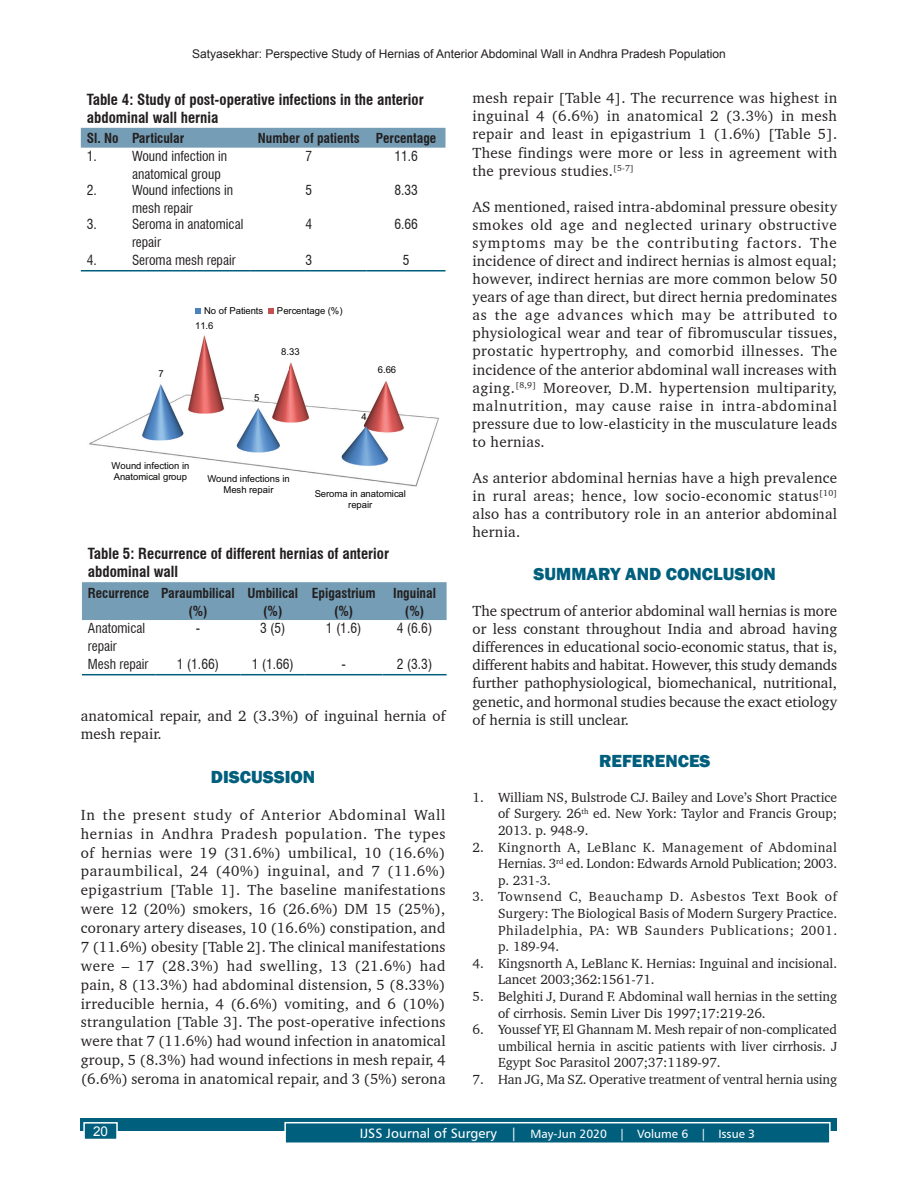
<style>
.page{position:relative;width:918px;height:1188px;background:#fff}
.page>*{position:absolute;margin:0;border:0;box-sizing:border-box;transform-origin:0 0}
.t1{font:800 18px "Franklin Gothic";color:#005f7d}
.TX{font:15px/18.1px "Charter BT";letter-spacing:.02em;color:#231f20;text-align:justify}
.TT{font:700 condensed 15px/18px "Swiss 721 BT";color:#231f20}
.REF{font:13.5px/16.6px "Charter BT";color:#231f20;text-align:justify}
.TB{font:condensed 13.5px/18px "Swiss 721 BT";color:#231f20}
.TCH{font:700 condensed 13.5px/18px "Swiss 721 BT";color:#231f20;text-align:center}
.TBL{font:condensed 13.5px "Swiss 721 BT";color:#231f20}
.t2{font:13.5px "Arial";color:#fff}
.t3{font:12px "Arial";color:#231f20}
.t4{font:12px "Humanist 777 BT Roman B";color:#fff}
.t5{font:9.45px/11.4px "Arial";color:#050504;text-align:center}
.s1{font-size:13.5px}
</style>
<div class="page">
<div style="left:81px;top:1119px;width:756px;height:12px;background:#005f7d"></div>
<div style="left:285px;top:1123px;width:545px;height:20px;background:#005f7d"></div>
<div style="left:284px;top:1122px;width:547px;height:22px;border:2px solid #fff"></div>
<div style="left:84px;top:1123px;width:33px;height:16px;background:#005f7d"></div>
<div style="left:83px;top:1122px;width:35px;height:18px;border:2px solid #fff"></div>
<div style="left:81px;top:128px;width:365px;height:20px;background:#759eb6"></div>
<hr style="left:81px;top:270px;width:45px;height:2px;background:#005f7d">
<hr style="left:126px;top:270px;width:125px;height:2px;background:#005f7d">
<hr style="left:251px;top:270px;width:116px;height:2px;background:#005f7d">
<hr style="left:367px;top:270px;width:79px;height:2px;background:#005f7d">
<img style="left:89px;top:335px;width:350px;height:152px">
<svg style="left:196px;top:308px;width:5px;height:5px"></svg>
<svg style="left:269px;top:308px;width:5px;height:5px"></svg>
<div style="left:82px;top:582px;width:365px;height:38px;background:#759eb6"></div>
<hr style="left:82px;top:674px;width:73px;height:1px;background:#005f7d">
<hr style="left:155px;top:674px;width:86px;height:1px;background:#005f7d">
<hr style="left:241px;top:674px;width:64px;height:1px;background:#005f7d">
<hr style="left:305px;top:674px;width:78px;height:1px;background:#005f7d">
<hr style="left:383px;top:674px;width:64px;height:1px;background:#005f7d">
<p class="t3" style="left:192px;top:46px;width:535px">Satyasekhar: Perspective Study of Hernias of Anterior Abdominal Wall in Andhra Pradesh Population</p>
<p class="TT" style="left:87px;top:90px;width:339px">Table 4: Study of post-operative infections in the anterior abdominal wall hernia</p>
<p class="TCH" style="left:87px;top:129px;width:33px">Sl. No</p>
<p class="TCH" style="left:132px;top:129px;width:54px">Particular</p>
<p class="TCH" style="left:258px;top:129px;width:103px">Number of patients</p>
<p class="TCH" style="left:376px;top:129px;width:62px">Percentage</p>
<p class="TB" style="left:87px;top:147px;width:12px">1.</p>
<p class="TB" style="left:132px;top:147px;width:97px">Wound infection in anatomical group</p>
<p class="TB" style="left:305px;top:147px;width:8px">7</p>
<p class="TB" style="left:394px;top:147px;width:25px">11.6</p>
<p class="TB" style="left:87px;top:181px;width:12px">2.</p>
<p class="TB" style="left:132px;top:181px;width:103px">Wound infections in mesh repair</p>
<p class="TB" style="left:305px;top:181px;width:8px">5</p>
<p class="TB" style="left:394px;top:181px;width:25px">8.33</p>
<p class="TB" style="left:87px;top:215px;width:12px">3.</p>
<p class="TB" style="left:132px;top:215px;width:113px">Seroma in anatomical repair</p>
<p class="TB" style="left:305px;top:215px;width:8px">4</p>
<p class="TB" style="left:394px;top:215px;width:25px">6.66</p>
<p class="TBL" style="left:87px;top:252px;width:12px">4.</p>
<p class="TBL" style="left:132px;top:252px;width:105px">Seroma mesh repair</p>
<p class="TBL" style="left:305px;top:252px;width:8px">3</p>
<p class="TBL" style="left:403px;top:252px;width:8px">5</p>
<p class="TX" style="left:472px;top:89px;width:366px">mesh repair [Table 4]. The recurrence was highest in inguinal 4 (6.6%) in anatomical 2 (3.3%) in mesh repair and least in epigastrium 1 (1.6%) [Table 5].<br>These findings were more or less in agreement with the previous studies.<sup>[5-7]</sup></p>
<p class="TX" style="left:472px;top:197px;width:366px">AS mentioned, raised intra-abdominal pressure obesity smokes old age and neglected urinary obstructive symptoms may be the contributing factors. The incidence of direct and indirect hernias is almost equal; however, indirect hernias are more common below 50 years of age than direct, but direct hernia predominates as the age advances which may be attributed to physiological wear and tear of fibromuscular tissues, prostatic hypertrophy, and comorbid illnesses. The incidence of the anterior abdominal wall increases with aging.<sup>[8,9]</sup> Moreover, D.M. hypertension multiparity, malnutrition, may cause raise in intra-abdominal pressure due to low-elasticity in the musculature leads to hernias.</p>
<p class="TX" style="left:472px;top:468px;width:366px">As anterior abdominal hernias have a high prevalence in rural areas; hence, low socio-economic status<sup>[10] </sup>also has a contributory role in an anterior abdominal hernia.</p>
<h1 class="t1" style="left:534px;top:562px;width:244px">SUMMARY AND CONCLUSION</h1>
<p class="TX" style="left:472px;top:602px;width:366px">The spectrum of anterior abdominal wall hernias is more or less constant throughout India and abroad having differences in educational socio-economic status, that is, different habits and habitat. However, this study demands further pathophysiological, biomechanical, nutritional, genetic, and hormonal studies because the exact etiology of hernia is still unclear.</p>
<h1 class="t1" style="left:599px;top:750px;width:113px">REFERENCES</h1>
<p class="REF" style="left:498px;top:789px;width:341px;text-indent:-26px">1. William NS, Bulstrode CJ. Bailey and Love’s Short Practice of Surgery. 26<sup>th</sup> ed. New York: Taylor and Francis Group; 2013. p. 948-9.</p>
<p class="REF" style="left:498px;top:838px;width:341px;text-indent:-26px">2. Kingnorth A, LeBlanc K. Management of Abdominal Hernias. 3<sup>rd</sup> ed. London: Edwards Arnold Publication; 2003. p. 231-3.</p>
<p class="REF" style="left:498px;top:888px;width:341px;text-indent:-26px">3. Townsend C, Beauchamp D. Asbestos Text Book of Surgery: The Biological Basis of Modern Surgery Practice.<br>Philadelphia, PA: WB Saunders Publications; 2001. p. 189-94.</p>
<p class="REF" style="left:498px;top:955px;width:341px;text-indent:-26px">4. Kingsnorth A, LeBlanc K. Hernias: Inguinal and incisional.<br>Lancet 2003;362:1561-71.</p>
<p class="REF" style="left:498px;top:988px;width:341px;text-indent:-26px">5. Belghiti J, Durand F. Abdominal wall hernias in the setting of cirrhosis. Semin Liver Dis 1997;17:219-26.</p>
<p class="REF" style="left:498px;top:1021px;width:341px;text-indent:-26px">6. Youssef YF, El Ghannam M. Mesh repair of non-complicated umbilical hernia in ascitic patients with liver cirrhosis. J Egypt Soc Parasitol 2007;37:1189-97.</p>
<p class="REF" style="left:472px;top:1071px;width:366px">7. Han JG, Ma SZ. Operative treatment of ventral hernia using</p>
<p class="t5" style="left:204px;top:304px;width:61px">No of Patients</p>
<p class="t5" style="left:277px;top:304px;width:67px">Percentage (%)</p>
<p class="t5" style="left:195px;top:320px;width:20px">11.6</p>
<p class="t5" style="left:281px;top:346px;width:20px">8.33</p>
<p class="t5" style="left:378px;top:364px;width:20px">6.66</p>
<p class="t5" style="left:159px;top:368px;width:7px">7</p>
<p class="t5" style="left:254px;top:392px;width:7px">5</p>
<p class="t5" style="left:361px;top:411px;width:7px">4</p>
<p class="t5" style="left:112px;top:460px;width:79px;text-align:left">Wound infection in<br>Anatomical group</p>
<p class="t5" style="left:207px;top:473px;width:84px">Wound infections in<br>Mesh repair</p>
<p class="t5" style="left:315px;top:488px;width:93px">Seroma in anatomical repair</p>
<p class="TT" style="left:88px;top:545px;width:303px">Table 5: Recurrence of different hernias of anterior abdominal wall</p>
<p class="TCH" style="left:88px;top:584px;width:63px">Recurrence</p>
<p class="TCH" style="left:161px;top:584px;width:75px">Paraumbilical (%)</p>
<p class="TCH" style="left:248px;top:584px;width:52px">Umbilical (%)</p>
<p class="TCH" style="left:312px;top:584px;width:65px">Epigastrium (%)</p>
<p class="TCH" style="left:393px;top:584px;width:44px">Inguinal (%)</p>
<p class="TB" style="left:88px;top:619px;width:59px">Anatomical repair</p>
<p class="TB" style="left:196px;top:619px;width:6px">-</p>
<p class="TB" style="left:260px;top:619px;width:27px">3 (5)</p>
<p class="TB" style="left:326px;top:619px;width:37px">1 (1.6)</p>
<p class="TB" style="left:397px;top:619px;width:37px">4 (6.6)</p>
<p class="TBL" style="left:88px;top:656px;width:62px">Mesh repair</p>
<p class="TBL" style="left:177px;top:656px;width:44px">1 (1.66)</p>
<p class="TBL" style="left:252px;top:656px;width:44px">1 (1.66)</p>
<p class="TBL" style="left:341px;top:656px;width:6px">-</p>
<p class="TBL" style="left:397px;top:656px;width:37px">2 (3.3)</p>
<p class="TX" style="left:81px;top:706px;width:366px;line-height:18.9px">anatomical repair, and 2 (3.3%) of inguinal hernia of mesh repair.</p>
<h1 class="t1" style="left:211px;top:765px;width:106px">DISCUSSION</h1>
<p class="TX" style="left:81px;top:805px;width:366px;line-height:18.9px">In the present study of Anterior Abdominal Wall hernias in Andhra Pradesh population. The types of hernias were 19 (31.6%) umbilical, 10 (16.6%) paraumbilical, 24 (40%) inguinal, and 7 (11.6%) epigastrium [Table 1]. The baseline manifestations were 12 (20%) smokers, 16 (26.6%) DM 15 (25%), coronary artery diseases, 10 (16.6%) constipation, and 7 (11.6%) obesity [Table 2]. The clinical manifestations were – 17 (28.3%) had swelling, 13 (21.6%) had pain, 8 (13.3%) had abdominal distension, 5 (8.33%) irreducible hernia, 4 (6.6%) vomiting, and 6 (10%) strangulation [Table 3]. The post-operative infections were that 7 (11.6%) had wound infection in anatomical group, 5 (8.3%) had wound infections in mesh repair, 4 (6.6%) seroma in anatomical repair, and 3 (5%) serona</p>
<p class="t2" style="left:93px;top:1122px;width:17px">20</p>
<p class="t4" style="left:360px;top:1126px;width:397px"><span class="s1">IJSS Journal of Surgery |</span> May-Jun 2020 | Volume 6 | Issue 3</p>
</div>
